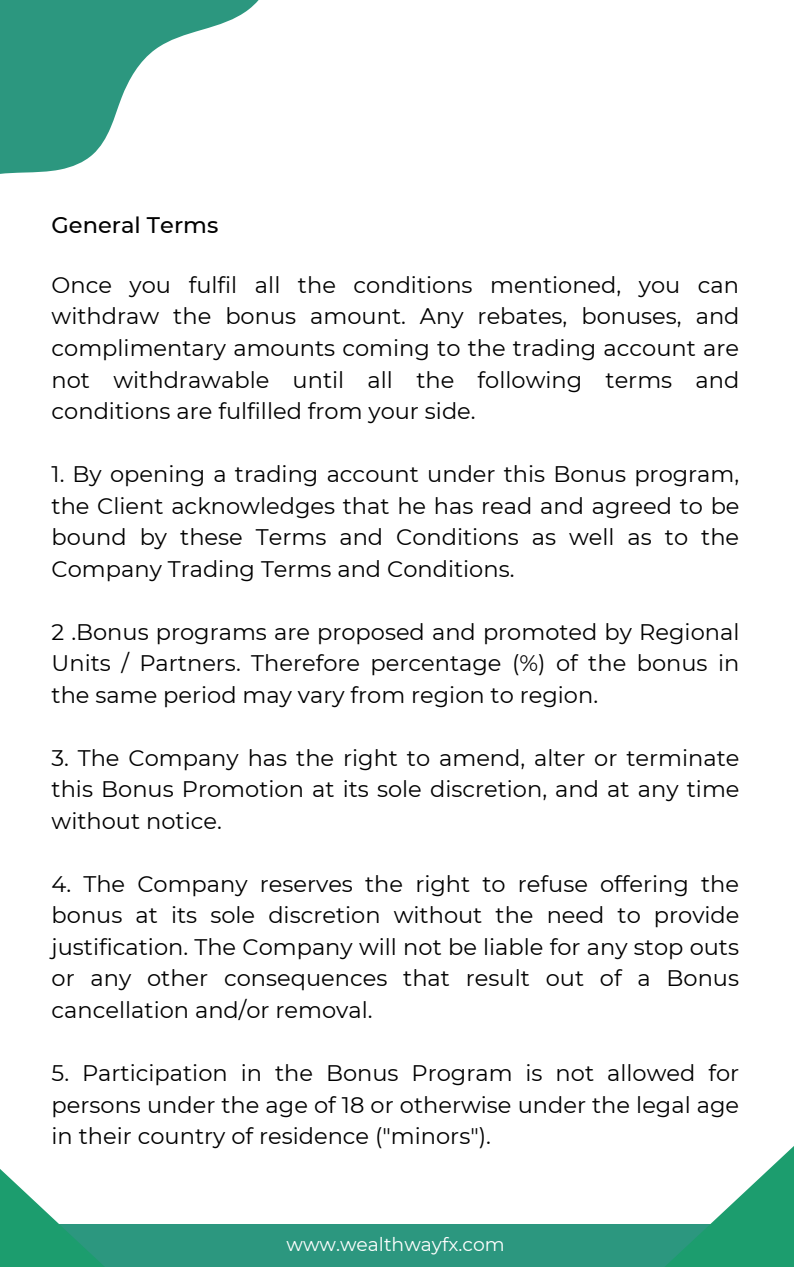
<style>
.page{position:relative;width:794px;height:1267px;background:#fff}
.page>*{position:absolute;margin:0;border:0;box-sizing:border-box;transform-origin:0 0}
.t1{font:22.5px/31.5px "Montserrat";color:#000;text-align:justify}
.t2{font:500 22.5px "Montserrat";color:#000}
.t3{font:18.75px "Montserrat";color:#fff}
</style>
<div class="page">
<svg style="left:0;top:0;width:259px;height:174px;fill:#2c977f"></svg>
<div style="left:0;top:1224px;width:793px;height:43px;background:#2c977f"></div>
<svg style="left:0;top:1169px;width:104px;height:98px"></svg>
<svg style="left:665px;top:1147px;width:128px;height:120px"></svg>
<p class="t2" style="left:52px;top:211px;width:168px">General Terms</p>
<p class="t1" style="left:52px;top:269px;width:689px">Once you fulfil all the conditions mentioned, you can withdraw the bonus amount. Any rebates, bonuses, and complimentary amounts coming to the trading account are not withdrawable until all the following terms and conditions are fulfilled from your side.</p>
<p class="t1" style="left:52px;top:458px;width:689px">1. By opening a trading account under this Bonus program, the Client acknowledges that he has read and agreed to be bound by these Terms and Conditions as well as to the Company Trading Terms and Conditions.</p>
<p class="t1" style="left:52px;top:616px;width:689px">2 .Bonus programs are proposed and promoted by Regional Units / Partners. Therefore percentage (%) of the bonus in the same period may vary from region to region.</p>
<p class="t1" style="left:52px;top:742px;width:689px">3. The Company has the right to amend, alter or terminate this Bonus Promotion at its sole discretion, and at any time without notice.</p>
<p class="t1" style="left:52px;top:868px;width:689px">4. The Company reserves the right to refuse offering the bonus at its sole discretion without the need to provide justification. The Company will not be liable for any stop outs or any other consequences that result out of a Bonus cancellation and/or removal.</p>
<p class="t1" style="left:52px;top:1057px;width:688px">5. Participation in the Bonus Program is not allowed for persons under the age of 18 or otherwise under the legal age in their country of residence ("minors").</p>
<p class="t3" style="left:286px;top:1233px;width:219px">www.wealthwayfx.com</p>
</div>
